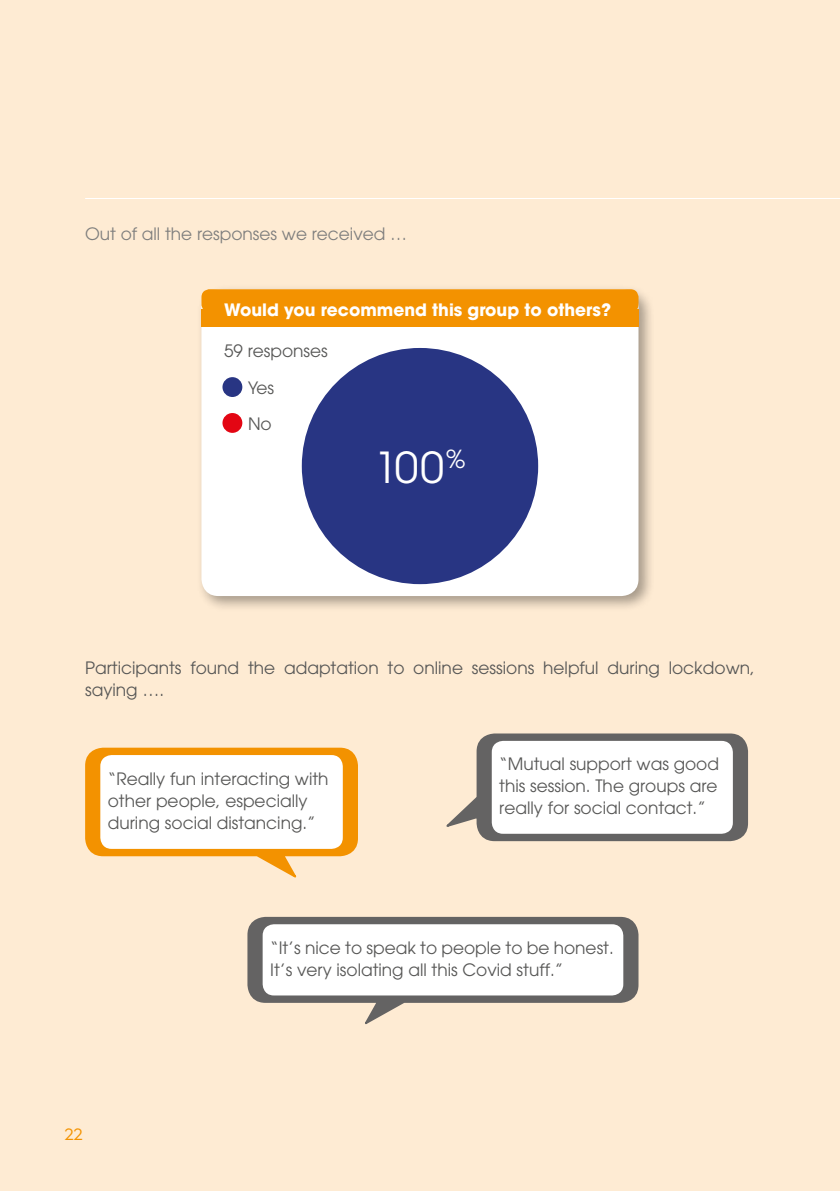
<style>
.page{position:relative;width:840px;height:1191px;background:#fff}
.page>*{position:absolute;margin:0;border:0;box-sizing:border-box;transform-origin:0 0}
.t1{font:42.4px "Avant Garde LT";color:#fff}
.t2{font:17px/22px "Avant Garde LT";color:#575756}
.t3{font:700 17px "Avant Garde LT";color:#fff}
.t4{font:17px "Avant Garde LT";color:#7e7e7d}
.t5{font:16px "Metro Lite Two";color:#f39200}
</style>
<div class="page">
<div style="left:0;top:0;width:839px;height:1191px;background:#feebd3"></div>
<svg style="left:247px;top:916px;width:392px;height:109px"></svg>
<div style="left:262px;top:924px;width:361px;height:71px;background:#fff;border-radius:11px"></div>
<svg style="left:446px;top:733px;width:302px;height:109px"></svg>
<div style="left:491px;top:741px;width:241px;height:92px;background:#fff;border-radius:11px"></div>
<svg style="left:85px;top:747px;width:273px;height:131px"></svg>
<div style="left:100px;top:755px;width:242px;height:94px;background:#fff;border-radius:11px"></div>
<hr style="left:85px;top:198px;width:754px;height:1px;background:#fff">
<div style="left:196px;top:284px;width:458px;height:328px;background:#000;opacity:.35"></div>
<div style="left:201px;top:289px;width:437px;height:307px;background:#fff;border-radius:17px"></div>
<div style="left:301px;top:348px;width:237px;height:236px;background:#283583;border-radius:50%"></div>
<div style="left:222px;top:377px;width:20px;height:20px;background:#283583;border-radius:50%"></div>
<div style="left:222px;top:413px;width:20px;height:20px;background:#e30613;border-radius:50%"></div>
<div style="left:201px;top:309px;width:437px;height:17px;background:#f39200"></div>
<div style="left:201px;top:289px;width:437px;height:23px;background:#f39200;border-radius:8px"></div>
<p class="t4" style="left:85px;top:224px;width:323px">Out of all the responses we received …</p>
<p class="t3" style="left:224px;top:298px;width:388px">Would you recommend this group to others?</p>
<p class="t2" style="left:224px;top:340px;width:105px">59 responses</p>
<p class="t2" style="left:248px;top:369px;width:28px;line-height:35.8px">Yes<br>No</p>
<h1 class="t1" style="left:374px;top:442px;width:92px">100<sup>%</sup></h1>
<p class="t2" style="left:85px;top:656px;width:671px">Participants found the adaptation to online sessions helpful during lockdown, saying ….</p>
<p class="t2" style="left:108px;top:767px;width:222px">“Really fun interacting with other people, especially during social distancing.”</p>
<p class="t2" style="left:499px;top:753px;width:221px;text-align:justify">“Mutual support was good this session. The groups are really for social contact.”</p>
<p class="t5" style="left:65px;top:1125px;width:19px">22</p>
<p class="t2" style="left:270px;top:936px;width:345px">“It’s nice to speak to people to be honest.<br>It’s very isolating all this Covid stuff.”</p>
</div>
